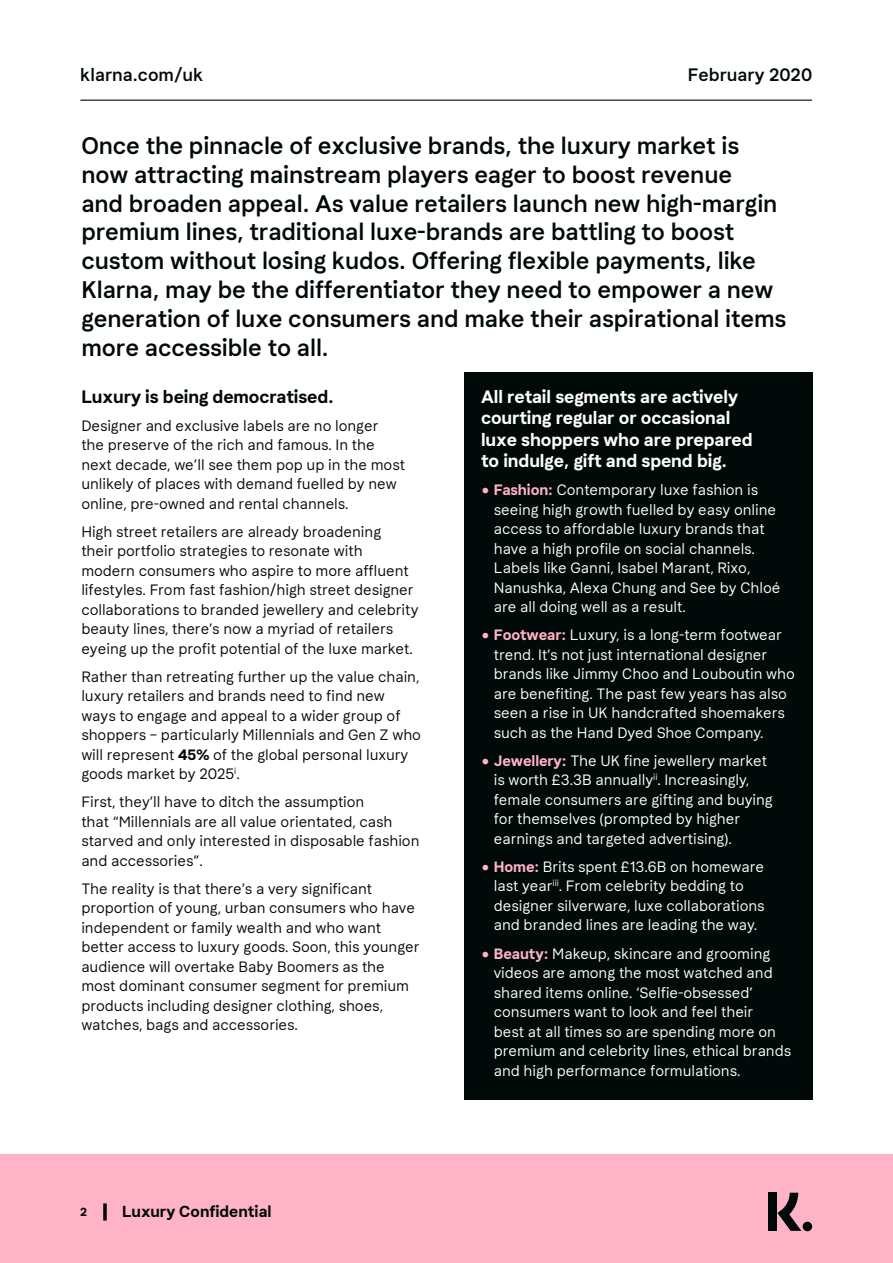
<style>
.page{position:relative;width:893px;height:1263px;background:#fff}
.page>*{position:absolute;margin:0;border:0;box-sizing:border-box;transform-origin:0 0}
.KLARNA_INTRO{font:500 24px/28.8px "Klarna Text";letter-spacing:-.005em;color:#020a09}
.KLARNA_SUBHEAD{font:700 18px/21.6px "Klarna Text";letter-spacing:-.005em;color:#fff}
.KLARNA_SUBHEAD-2{font:700 18px "Klarna Text";letter-spacing:-.005em;color:#020a09}
.t1{font:500 18px "Klarna Text";color:#020a09}
.t2{font:700 15.9px "Klarna Text";color:#020a09}
.KLARNA_BODY_COPY{font:15px/19.5px "Klarna Text";letter-spacing:-.005em;color:#020a09}
.KLARNA_BODY_COPY-2{font:15px/19.5px "Klarna Text";letter-spacing:-.005em;color:#fff}
.t3{font:700 11.85px "Klarna Text";color:#020a09}
.s1{font-weight:700}
.s2{font-family:"Lato";color:#ffb3c7}
.s3{font-weight:700;color:#ffb3c7}
</style>
<div class="page">
<hr style="left:81px;top:100px;width:731px;height:1px;background:#020a09">
<div style="left:0;top:1154px;width:893px;height:109px;background:#ffb3c7"></div>
<svg style="left:103px;top:1203px;width:4px;height:17px"></svg>
<svg style="left:777px;top:1193px;width:24px;height:38px"></svg>
<div style="left:768px;top:1193px;width:8px;height:38px;background:#020a09"></div>
<div style="left:803px;top:1222px;width:9px;height:9px;background:#020a09;border-radius:50%"></div>
<div style="left:464px;top:372px;width:349px;height:727px;background:#020a09"></div>
<p class="t1" style="left:80px;top:64px;width:125px">klarna.com/uk</p>
<p class="t1" style="left:688px;top:64px;width:126px">February 2020</p>
<p class="KLARNA_INTRO" style="left:81px;top:132px;width:707px">Once the pinnacle of exclusive brands, the luxury market is now attracting mainstream players eager to boost revenue<br>and broaden appeal. As value retailers launch new high-margin premium lines, traditional luxe-brands are battling to boost custom without losing kudos. Offering flexible payments, like Klarna, may be the differentiator they need to empower a new generation of luxe consumers and make their aspirational items more accessible to all.</p>
<p class="KLARNA_SUBHEAD-2" style="left:81px;top:386px;width:254px">Luxury is being democratised.</p>
<p class="KLARNA_BODY_COPY" style="left:81px;top:416px;width:325px">Designer and exclusive labels are no longer the preserve of the rich and famous. In the next decade, we’ll see them pop up in the most unlikely of places with demand fuelled by new online, pre-owned and rental channels.</p>
<p class="KLARNA_BODY_COPY" style="left:81px;top:522px;width:339px">High street retailers are already broadening<br>their portfolio strategies to resonate with modern consumers who aspire to more affluent lifestyles. From fast fashion/high street designer collaborations to branded jewellery and celebrity beauty lines, there’s now a myriad of retailers eyeing up the profit potential of the luxe market.</p>
<p class="KLARNA_BODY_COPY" style="left:81px;top:667px;width:341px">Rather than retreating further up the value chain, luxury retailers and brands need to find new ways to engage and appeal to a wider group of shoppers – particularly Millennials and Gen Z who will represent <span class="s1">45%</span> of the global personal luxury goods market by 2025<sup>i</sup>.</p>
<p class="KLARNA_BODY_COPY" style="left:81px;top:793px;width:340px">First, they’ll have to ditch the assumption<br>that “Millennials are all value orientated, cash starved and only interested in disposable fashion and accessories”.</p>
<p class="KLARNA_BODY_COPY" style="left:81px;top:879px;width:340px">The reality is that there’s a very significant proportion of young, urban consumers who have independent or family wealth and who want better access to luxury goods. Soon, this younger audience will overtake Baby Boomers as the most dominant consumer segment for premium products including designer clothing, shoes, watches, bags and accessories.</p>
<p class="KLARNA_SUBHEAD" style="left:481px;top:386px;width:273px">All retail segments are actively courting regular or occasional luxe shoppers who are prepared to indulge, gift and spend big.</p>
<p class="KLARNA_BODY_COPY-2" style="left:494px;top:481px;width:288px;text-indent:-13px"><span class="s2">•</span> <span class="s3">Fashion:</span> Contemporary luxe fashion is seeing high growth fuelled by easy online access to affordable luxury brands that have a high profile on social channels.<br>Labels like Ganni, Isabel Marant, Rixo, Nanushka, Alexa Chung and See by Chloé are all doing well as a result.</p>
<p class="KLARNA_BODY_COPY-2" style="left:494px;top:626px;width:303px;text-indent:-13px"><span class="s2">•</span> <span class="s3">Footwear:</span> Luxury, is a long-term footwear trend. It’s not just international designer brands like Jimmy Choo and Louboutin who are benefiting. The past few years has also seen a rise in UK handcrafted shoemakers such as the Hand Dyed Shoe Company.</p>
<p class="KLARNA_BODY_COPY-2" style="left:494px;top:751px;width:281px;text-indent:-13px"><span class="s2">•</span> <span class="s3">Jewellery:</span> The UK fine jewellery market is worth £3.3B annually<sup>ii</sup>. Increasingly, female consumers are gifting and buying for themselves (prompted by higher earnings and targeted advertising).</p>
<p class="KLARNA_BODY_COPY-2" style="left:494px;top:857px;width:272px;text-indent:-13px"><span class="s2">•</span> <span class="s3">Home:</span> Brits spent £13.6B on homeware last year<sup>iii</sup>. From celebrity bedding to designer silverware, luxe collaborations and branded lines are leading the way.</p>
<p class="KLARNA_BODY_COPY-2" style="left:494px;top:944px;width:299px;text-indent:-13px"><span class="s2">•</span> <span class="s3">Beauty:</span> Makeup, skincare and grooming videos are among the most watched and shared items online. ‘Selfie-obsessed’ consumers want to look and feel their<br>best at all times so are spending more on premium and celebrity lines, ethical brands and high performance formulations.</p>
<p class="t3" style="left:80px;top:1205px;width:8px">2</p>
<p class="t2" style="left:122px;top:1202px;width:151px">Luxury Confidential</p>
</div>
